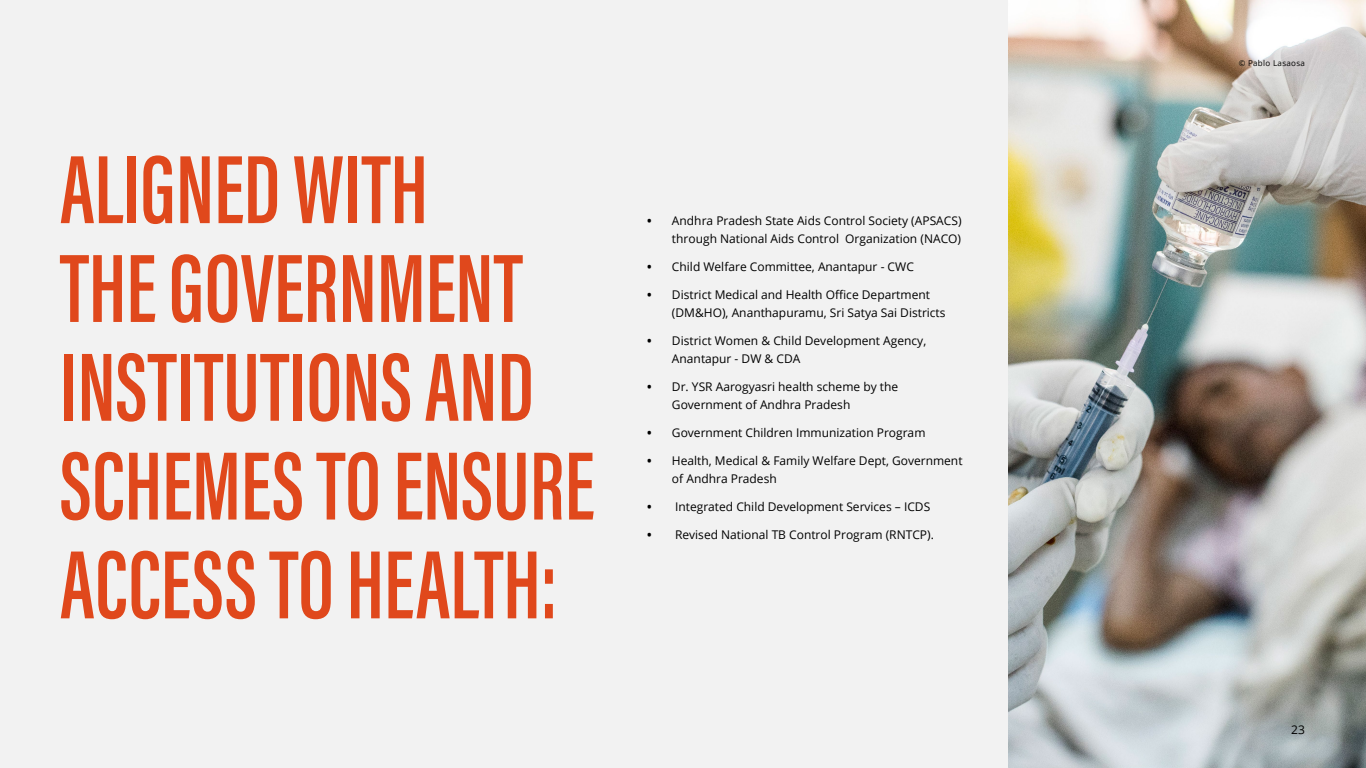
<style>
.page{position:relative;width:1366px;height:768px;background:#f2f2f2}
.page>*{position:absolute;margin:0;border:0;box-sizing:border-box;transform-origin:0 0}
.t1{font:600 100px/98.8px "Acumin Pro Extra Cond";color:#e0481c;scale:.95 1}
.t2{font:12px/18px "Open Sans";color:#000}
.t3{font:8px "Open Sans";letter-spacing:.04em;color:#000}
.s1{font-weight:700}
</style>
<div class="page">
<img style="left:1008px;top:0;width:357px;height:768px">
<h1 class="t1" style="left:60px;top:139px;width:564px">ALIGNED WITH<br>THE GOVERNMENT<br>INSTITUTIONS AND<br>SCHEMES TO ENSURE<br>ACCESS TO HEALTH:</h1>
<p class="t2" style="left:647px;top:212px;width:316px;text-align:right"><span class="s1">•</span> Andhra Pradesh State Aids Control Society (APSACS) through National Aids Control Organization (NACO)</p>
<p class="t2" style="left:647px;top:258px;width:268px"><span class="s1">•</span> Child Welfare Committee, Anantapur - CWC</p>
<p class="t2" style="left:672px;top:286px;width:275px;text-indent:-25px"><span class="s1">•</span> District Medical and Health Office Department (DM&amp;HO), Ananthapuramu, Sri Satya Sai Districts</p>
<p class="t2" style="left:672px;top:332px;width:256px;text-indent:-25px"><span class="s1">•</span> District Women &amp; Child Development Agency,<br>Anantapur - DW &amp; CDA</p>
<p class="t2" style="left:672px;top:378px;width:228px;text-indent:-25px"><span class="s1">•</span> Dr. YSR Aarogyasri health scheme by the<br>Government of Andhra Pradesh</p>
<p class="t2" style="left:647px;top:423px;width:280px"><span class="s1">•</span> Government Children Immunization Program</p>
<p class="t2" style="left:672px;top:451px;width:292px;text-indent:-25px"><span class="s1">•</span> Health, Medical &amp; Family Welfare Dept, Government of Andhra Pradesh</p>
<p class="t2" style="left:647px;top:497px;width:285px"><span class="s1">•</span> Integrated Child Development Services – ICDS</p>
<p class="t2" style="left:647px;top:525px;width:288px"><span class="s1">•</span> Revised National TB Control Program (RNTCP).</p>
<p class="t3" style="left:1239px;top:58px;width:68px">© Pablo Lasaosa</p>
<p class="t2" style="left:1291px;top:720px;width:15px">23</p>
</div>
